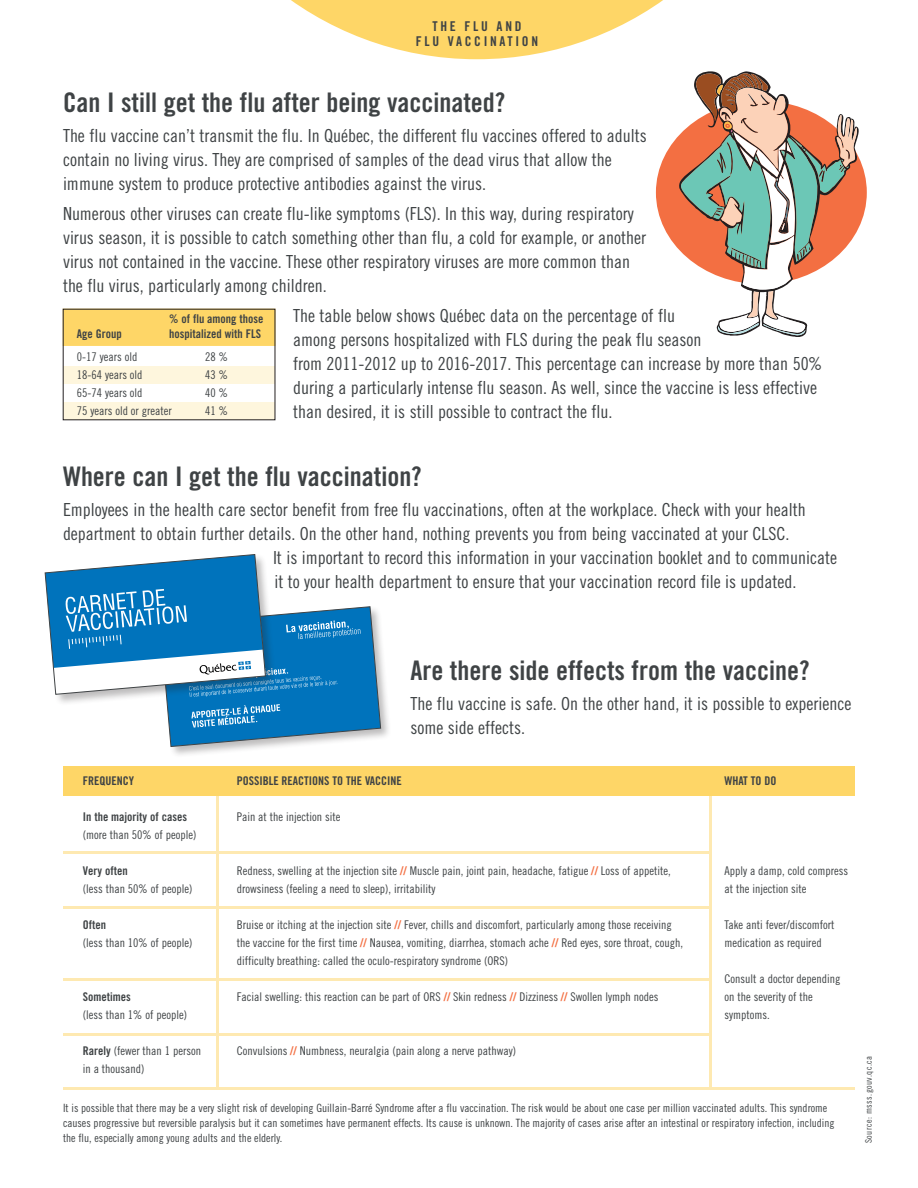
<style>
.page{position:relative;width:918px;height:1188px;background:#fff}
.page>*{position:absolute;margin:0;border:0;box-sizing:border-box;transform-origin:0 0}
.t1{font:27px "Trade Gothic LT Pro Bd Cn 20";color:#3f4345}
.t2{font:18px/24px "Trade Gothic Cond Eighteen";color:#3f4345}
.t3{font:13.5px "Trade Gothic LT Pro Bd Cn 20";letter-spacing:.2em;color:#3f4345}
.t4{font:12px/18px "Trade Gothic Cond Eighteen";color:#3f4345}
.t5{font:12px/15px "Trade Gothic LT Pro Bd Cn 20";color:#3f4345}
.t6{font:12px "Trade Gothic Bold Cond Twenty";color:#3f4345}
.t7{font:11.4px/15px "Trade Gothic Cond Eighteen";color:#3f4345}
.t8{font:9px "Trade Gothic Cond Eighteen";letter-spacing:.05em;color:#3f4345}
.s1{font-family:"Trade Gothic Bold Cond Twenty"}
.s2{font-family:"Trade Gothic Bold Cond Twenty";color:#f36f42}
</style>
<div class="page">
<hr style="left:709px;top:783px;width:3px;height:306px;background:#fee9b1">
<hr style="left:216px;top:783px;width:3px;height:306px;background:#fee9b1">
<div style="left:63px;top:766px;width:792px;height:30px;background:#fed667"></div>
<hr style="left:63px;top:851px;width:646px;height:3px;background:#fee9b1">
<hr style="left:63px;top:906px;width:646px;height:3px;background:#fee9b1">
<hr style="left:63px;top:978px;width:646px;height:3px;background:#fee9b1">
<hr style="left:63px;top:1033px;width:646px;height:3px;background:#fee9b1">
<hr style="left:63px;top:1087px;width:792px;height:3px;background:#fee9b1">
<div style="left:63px;top:309px;width:212px;height:37px;background:#fed667"></div>
<div style="left:63px;top:366px;width:212px;height:18px;background:#fef6dd"></div>
<div style="left:63px;top:402px;width:212px;height:18px;background:#fef6dd"></div>
<svg style="left:291px;top:0;width:372px;height:59px"></svg>
<div style="left:656px;top:101px;width:211px;height:183px;background:#f36f42;border-radius:50%"></div>
<svg style="left:680px;top:71px;width:177px;height:265px"></svg>
<div style="left:159px;top:605px;width:233px;height:153px;background:#231f20;opacity:.3"></div>
<svg style="left:45px;top:554px;width:336px;height:193px"></svg>
<p class="t3" style="left:432px;top:18px;width:91px">THE FLU AND</p>
<p class="t3" style="left:416px;top:33px;width:124px">FLU VACCINATION</p>
<p class="t1" style="left:63px;top:86px;width:444px">Can I still get the flu after being vaccinated?</p>
<p class="t2" style="left:63px;top:123px;width:585px">The flu vaccine can’t transmit the flu. In Québec, the different flu vaccines offered to adults contain no living virus. They are comprised of samples of the dead virus that allow the immune system to produce protective antibodies against the virus.</p>
<p class="t2" style="left:63px;top:201px;width:585px">Numerous other viruses can create flu-like symptoms (FLS). In this way, during respiratory virus season, it is possible to catch something other than flu, a cold for example, or another virus not contained in the vaccine. These other respiratory viruses are more common than the flu virus, particularly among children.</p>
<p class="t2" style="left:293px;top:303px;width:531px">The table below shows Québec data on the percentage of flu<br>among persons hospitalized with FLS during the peak flu season<br>from 2011-2012 up to 2016-2017. This percentage can increase by more than 50% during a particularly intense flu season. As well, since the vaccine is less effective than desired, it is still possible to contract the flu.</p>
<p class="t5" style="left:169px;top:311px;width:96px">% of flu among those hospitalized with FLS</p>
<p class="t4" style="left:205px;top:347px;width:24px">28 %</p>
<p class="t4" style="left:205px;top:365px;width:24px">43 %</p>
<p class="t4" style="left:205px;top:383px;width:24px">40 %</p>
<p class="t4" style="left:205px;top:401px;width:24px">41 %</p>
<p class="t5" style="left:77px;top:326px;width:46px">Age Group</p>
<p class="t4" style="left:77px;top:347px;width:62px">0-17 years old</p>
<p class="t4" style="left:77px;top:365px;width:67px">18-64 years old</p>
<p class="t4" style="left:77px;top:383px;width:67px">65-74 years old</p>
<p class="t4" style="left:77px;top:401px;width:97px">75 years old or greater</p>
<p class="t1" style="left:63px;top:460px;width:360px">Where can I get the flu vaccination?</p>
<p class="t2" style="left:63px;top:497px;width:744px">Employees in the health care sector benefit from free flu vaccinations, often at the workplace. Check with your health</p>
<p class="t2" style="left:63px;top:521px;width:728px">department to obtain further details. On the other hand, nothing prevents you from being vaccinated at your CLSC.</p>
<p class="t2" style="left:273px;top:545px;width:566px">It is important to record this information in your vaccination booklet and to communicate</p>
<p class="t2" style="left:274px;top:569px;width:523px">it to your health department to ensure that your vaccination record file is updated.</p>
<p class="t1" style="left:410px;top:654px;width:401px">Are there side effects from the vaccine?</p>
<p class="t2" style="left:410px;top:692px;width:443px">The flu vaccine is safe. On the other hand, it is possible to experience some side effects.</p>
<p class="t5" style="left:83px;top:773px;width:53px">FREQUENCY</p>
<p class="t6" style="left:83px;top:810px;width:106px">In the majority of cases</p>
<p class="t4" style="left:83px;top:826px;width:115px">(more than 50% of people)</p>
<p class="t4" style="left:83px;top:862px;width:111px"><span class="s1">Very often<br></span>(less than 50% of people)</p>
<p class="t4" style="left:83px;top:916px;width:111px"><span class="s1">Often<br></span>(less than 10% of people)</p>
<p class="t6" style="left:83px;top:990px;width:49px">Sometimes</p>
<p class="t4" style="left:83px;top:1006px;width:106px">(less than 1% of people)</p>
<p class="t4" style="left:83px;top:1042px;width:120px"><span class="s1">Rarely</span> (fewer than 1 person in a thousand)</p>
<p class="t5" style="left:237px;top:773px;width:167px">POSSIBLE REACTIONS TO THE VACCINE</p>
<p class="t4" style="left:237px;top:808px;width:105px">Pain at the injection site</p>
<p class="t4" style="left:237px;top:862px;width:436px">Redness, swelling at the injection site <span class="s2">//</span> Muscle pain, joint pain, headache, fatigue <span class="s2">//</span> Loss of appetite, drowsiness (feeling a need to sleep), irritability</p>
<p class="t4" style="left:237px;top:916px;width:448px">Bruise or itching at the injection site <span class="s2">//</span> Fever, chills and discomfort, particularly among those receiving the vaccine for the first time <span class="s2">//</span> Nausea, vomiting, diarrhea, stomach ache <span class="s2">//</span> Red eyes, sore throat, cough, difficulty breathing: called the oculo-respiratory syndrome (ORS)</p>
<p class="t4" style="left:237px;top:988px;width:423px">Facial swelling: this reaction can be part of ORS <span class="s2">//</span> Skin redness <span class="s2">//</span> Dizziness <span class="s2">//</span> Swollen lymph nodes</p>
<p class="t4" style="left:237px;top:1042px;width:281px">Convulsions <span class="s2">//</span> Numbness, neuralgia (pain along a nerve pathway)</p>
<p class="t5" style="left:724px;top:773px;width:53px">WHAT TO DO</p>
<p class="t4" style="left:724px;top:862px;width:125px">Apply a damp, cold compress at the injection site</p>
<p class="t4" style="left:724px;top:916px;width:111px">Take anti fever/discomfort medication as required</p>
<p class="t4" style="left:724px;top:970px;width:118px">Consult a doctor depending on the severity of the symptoms.</p>
<p class="t7" style="left:63px;top:1101px;width:773px">It is possible that there may be a very slight risk of developing Guillain-Barré Syndrome after a flu vaccination. The risk would be about one case per million vaccinated adults. This syndrome causes progressive but reversible paralysis but it can sometimes have permanent effects. Its cause is unknown. The majority of cases arise after an intestinal or respiratory infection, including the flu, especially among young adults and the elderly.</p>
<p class="t8" style="left:863px;top:1143px;width:89px;rotate:-90deg">Source: msss.gouv.qc.ca</p>
</div>
